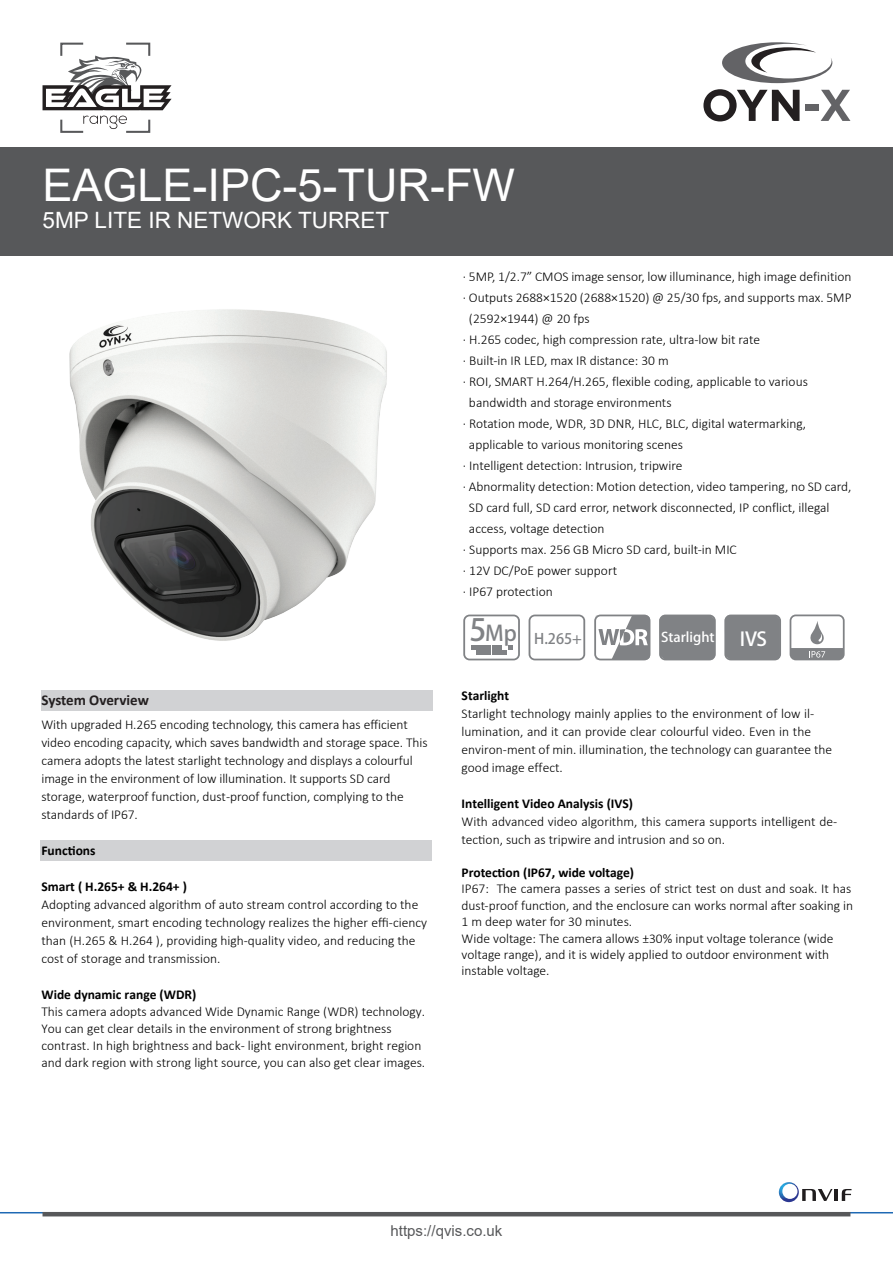
<style>
.page{position:relative;width:893px;height:1263px;background:#fff}
.page>*{position:absolute;margin:0;border:0;box-sizing:border-box;transform-origin:0 0}
.t1{font:45px "Arial";color:#fff}
.t2{font:300 42px "Calibri";letter-spacing:-.02em;color:#fff}
.t3{font:22.5px "Arial";color:#fff}
.t4{font:300 21px "Calibri";letter-spacing:-.01em;color:#fff}
.t5{font:19.05px "Adobe Heiti Std";color:#fff}
.t6{font:15px "Arial";color:#57585a}
.t7{font:700 15px "Calibri";color:#231f20}
.t8{font:14.4px "Adobe Heiti Std";color:#808285}
.t9{font:300 13.5px/18px "Calibri";color:#000}
.t10{font:700 13.5px "Calibri";color:#000}
.t11{font:13.35px "Adobe Heiti Std";color:#fff}
.t12{font:300 10.5px "Calibri";color:#231f20}
.s1{font-weight:700}
</style>
<div class="page">
<hr style="left:0;top:1212px;width:893px;height:1px;background:#1e69b4">
<div style="left:41px;top:840px;width:391px;height:20px;background:#d1d2d4"></div>
<div style="left:41px;top:690px;width:391px;height:21px;background:#d1d2d4"></div>
<hr style="left:834px;top:1189px;width:4px;height:12px;background:#201d1e">
<svg style="left:842px;top:1189px;width:9px;height:12px"></svg>
<svg style="left:779px;top:1182px;width:53px;height:20px"></svg>
<svg style="left:463px;top:614px;width:57px;height:46px"></svg>
<svg style="left:529px;top:614px;width:56px;height:46px"></svg>
<svg style="left:594px;top:614px;width:56px;height:46px"></svg>
<div style="left:659px;top:614px;width:57px;height:46px;background:#808285"></div>
<div style="left:724px;top:614px;width:57px;height:46px;background:#808285"></div>
<svg style="left:790px;top:614px;width:54px;height:46px"></svg>
<div style="left:0;top:147px;width:893px;height:108px;background:#57585a"></div>
<svg style="left:703px;top:89px;width:97px;height:32px"></svg>
<div style="left:805px;top:104px;width:14px;height:6px;background:#636366"></div>
<svg style="left:821px;top:90px;width:29px;height:31px"></svg>
<svg style="left:722px;top:42px;width:110px;height:41px"></svg>
<hr style="left:43px;top:1212px;width:807px;height:4px;background:#57585a">
<img style="left:69px;top:309px;width:318px;height:332px">
<svg style="left:43px;top:43px;width:129px;height:90px"></svg>
<p class="t1" style="left:43px;top:154px;width:474px">EAGLE-IPC-5-TUR-FW</p>
<p class="t3" style="left:43px;top:205px;width:348px">5MP LITE IR NETWORK TURRET</p>
<p class="t2" style="left:42px;top:156px;width:460px">DH-IPC-HDW2531TM-AS-S2</p>
<p class="t4" style="left:42px;top:206px;width:401px">5MP Lite IR Fixed-focal Eyeball Network Camera</p>
<p class="t7" style="left:41px;top:690px;width:109px">System Overview</p>
<p class="t9" style="left:41px;top:716px;width:388px">With upgraded H.265 encoding technology, this camera has efficient video encoding capacity, which saves bandwidth and storage space. This camera adopts the latest starlight technology and displays a colourful image in the environment of low illumination. It supports SD card storage, waterproof function, dust-proof function, complying to the standards of IP67.</p>
<p class="t10" style="left:41px;top:842px;width:56px">Functions</p>
<p class="t9" style="left:41px;top:878px;width:387px"><span class="s1">Smart ( H.265+ &amp; H.264+ )<br></span>Adopting advanced algorithm of auto stream control according to the environment, smart encoding technology realizes the higher effi-ciency than (H.265 &amp; H.264 ), providing high-quality video, and reducing the cost of storage and transmission.</p>
<p class="t9" style="left:41px;top:986px;width:385px;line-height:16.8px"><span class="s1">Wide dynamic range (WDR)<br></span>This camera adopts advanced Wide Dynamic Range (WDR) technology.<br>You can get clear details in the environment of strong brightness contrast. In high brightness and back- light environment, bright region and dark region with strong light source, you can also get clear images.</p>
<p class="t9" style="left:463px;top:267px;width:390px">· 5MP, 1/2.7” CMOS image sensor, low illuminance, high image definition</p>
<p class="t9" style="left:463px;top:288px;width:390px">· Outputs 2688×1520 (2688×1520) @ 25/30 fps, and supports max. 5MP</p>
<p class="t9" style="left:469px;top:309px;width:122px">(2592×1944) @ 20 fps</p>
<p class="t9" style="left:463px;top:330px;width:299px">· H.265 codec, high compression rate, ultra-low bit rate</p>
<p class="t9" style="left:463px;top:351px;width:207px">· Built-in IR LED, max IR distance: 30 m</p>
<p class="t9" style="left:463px;top:372px;width:347px">· ROI, SMART H.264/H.265, flexible coding, applicable to various</p>
<p class="t9" style="left:469px;top:393px;width:204px">bandwidth and storage environments</p>
<p class="t9" style="left:463px;top:414px;width:345px">· Rotation mode, WDR, 3D DNR, HLC, BLC, digital watermarking,</p>
<p class="t9" style="left:469px;top:435px;width:216px">applicable to various monitoring scenes</p>
<p class="t9" style="left:463px;top:456px;width:221px">· Intelligent detection: Intrusion, tripwire</p>
<p class="t9" style="left:463px;top:477px;width:390px">· Abnormality detection: Motion detection, video tampering, no SD card,</p>
<p class="t9" style="left:469px;top:498px;width:362px">SD card full, SD card error, network disconnected, IP conflict, illegal</p>
<p class="t9" style="left:469px;top:519px;width:137px">access, voltage detection</p>
<p class="t9" style="left:463px;top:540px;width:275px">· Supports max. 256 GB Micro SD card, built-in MIC</p>
<p class="t9" style="left:463px;top:561px;width:156px">· 12V DC/PoE power support</p>
<p class="t9" style="left:463px;top:582px;width:91px">· IP67 protection</p>
<p class="t8" style="left:469px;top:630px;width:114px"><sup>5</sup><sup>Mp</sup> H.265+</p>
<p class="t11" style="left:661px;top:629px;width:55px">Starlight</p>
<p class="t5" style="left:740px;top:628px;width:29px">IVS</p>
<p class="t9" style="left:462px;top:686px;width:372px"><span class="s1">Starlight<br></span>Starlight technology mainly applies to the environment of low il&shy;lumination, and it can provide clear colourful video. Even in the environ-ment of min. illumination, the technology can guarantee the good image effect.</p>
<p class="t9" style="left:462px;top:794px;width:377px"><span class="s1">Intelligent Video Analysis (IVS)<br></span>With advanced video algorithm, this camera supports intelligent de&shy;tection, such as tripwire and intrusion and so on.</p>
<p class="t9" style="left:462px;top:864px;width:393px;line-height:16.5px"><span class="s1">Protection (IP67, wide voltage)<br></span>IP67: The camera passes a series of strict test on dust and soak. It has dust-proof function, and the enclosure can works normal after soaking in 1 m deep water for 30 minutes.<br>Wide voltage: The camera allows ±30% input voltage tolerance (wide voltage range), and it is widely applied to outdoor environment with instable voltage.</p>
<p class="t12" style="left:395px;top:1219px;width:105px">www.dahuasecurity.com</p>
<p class="t6" style="left:391px;top:1220px;width:113px">https://qvis.co.uk</p>
</div>
